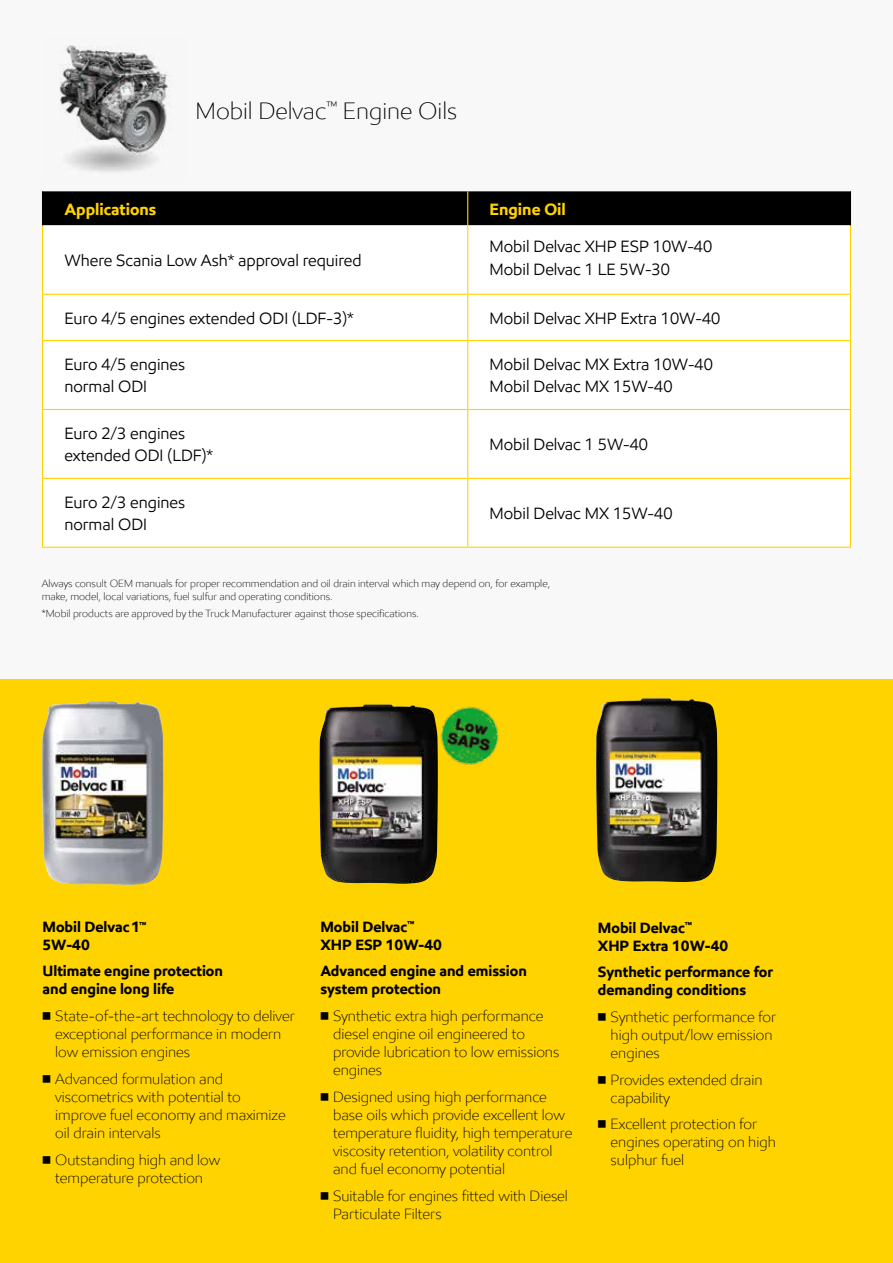
<style>
.page{position:relative;width:893px;height:1263px;background:#fff}
.page>*{position:absolute;margin:0;border:0;box-sizing:border-box;transform-origin:0 0}
.t1{font:300 24px "E Mprint";color:#000}
.t2{font:16.5px/22.5px "E Mprint";color:#000}
.t3{font:700 16.5px "E Mprint";color:#ffd300}
.t4{font:300 15px/18px "E Mprint";color:#000}
.t5{font:700 15px/18px "E Mprint";color:#000}
.t6{font:300 10.5px/13.5px "E Mprint";color:#000}
.s1{font-family:"Universal Newswith Comm Pi";font-weight:400}
</style>
<div class="page">
<div style="left:0;top:0;width:893px;height:861px;background:#f8f8f8"></div>
<div style="left:0;top:679px;width:893px;height:584px;background:#ffd300"></div>
<img style="left:42px;top:701px;width:121px;height:184px">
<img style="left:319px;top:704px;width:119px;height:180px">
<div style="left:43px;top:191px;width:807px;height:34px;background:#000"></div>
<svg style="left:43px;top:225px;width:807px;height:322px"></svg>
<hr style="left:42px;top:225px;width:1px;height:69px;background:#ffd300">
<hr style="left:467px;top:225px;width:1px;height:69px;background:#ffd300">
<hr style="left:850px;top:225px;width:1px;height:69px;background:#ffd300">
<hr style="left:42px;top:295px;width:1px;height:45px;background:#ffd300">
<hr style="left:42px;top:341px;width:1px;height:68px;background:#ffd300">
<hr style="left:42px;top:410px;width:1px;height:68px;background:#ffd300">
<hr style="left:42px;top:479px;width:1px;height:68px;background:#ffd300">
<hr style="left:42px;top:294px;width:426px;height:1px;background:#ffd300">
<hr style="left:468px;top:294px;width:383px;height:1px;background:#ffd300">
<hr style="left:467px;top:295px;width:1px;height:45px;background:#ffd300">
<hr style="left:850px;top:295px;width:1px;height:45px;background:#ffd300">
<hr style="left:467px;top:341px;width:1px;height:68px;background:#ffd300">
<hr style="left:850px;top:341px;width:1px;height:68px;background:#ffd300">
<hr style="left:467px;top:410px;width:1px;height:68px;background:#ffd300">
<hr style="left:850px;top:410px;width:1px;height:68px;background:#ffd300">
<hr style="left:467px;top:479px;width:1px;height:68px;background:#ffd300">
<hr style="left:850px;top:479px;width:1px;height:68px;background:#ffd300">
<hr style="left:42px;top:340px;width:426px;height:1px;background:#ffd300">
<hr style="left:468px;top:340px;width:383px;height:1px;background:#ffd300">
<hr style="left:42px;top:409px;width:426px;height:1px;background:#ffd300">
<hr style="left:468px;top:409px;width:383px;height:1px;background:#ffd300">
<hr style="left:42px;top:478px;width:426px;height:1px;background:#ffd300">
<hr style="left:468px;top:478px;width:383px;height:1px;background:#ffd300">
<hr style="left:42px;top:547px;width:426px;height:1px;background:#ffd300">
<hr style="left:468px;top:547px;width:383px;height:1px;background:#ffd300">
<hr style="left:42px;top:191px;width:1px;height:34px;background:#000">
<hr style="left:850px;top:191px;width:1px;height:34px;background:#000">
<hr style="left:467px;top:191px;width:1px;height:34px;background:#ffd300">
<img style="left:417px;top:704px;width:82px;height:85px">
<img style="left:596px;top:698px;width:121px;height:184px">
<img style="left:59px;top:45px;width:109px;height:127px">
<h1 class="t1" style="left:196px;top:96px;width:263px">Mobil Delvac<sup>™</sup> Engine Oils</h1>
<p class="t3" style="left:64px;top:199px;width:93px">Applications</p>
<p class="t3" style="left:490px;top:199px;width:78px">Engine Oil</p>
<p class="t2" style="left:64px;top:249px;width:299px">Where Scania Low Ash* approval required</p>
<p class="t2" style="left:490px;top:235px;width:224px">Mobil Delvac XHP ESP 10W-40<br>Mobil Delvac 1 LE 5W-30</p>
<p class="t2" style="left:64px;top:307px;width:291px">Euro 4/5 engines extended ODI (LDF-3)*</p>
<p class="t2" style="left:490px;top:307px;width:232px">Mobil Delvac XHP Extra 10W-40</p>
<p class="t2" style="left:64px;top:353px;width:122px">Euro 4/5 engines normal ODI</p>
<p class="t2" style="left:490px;top:353px;width:225px">Mobil Delvac MX Extra 10W-40<br>Mobil Delvac MX 15W-40</p>
<p class="t2" style="left:64px;top:422px;width:150px">Euro 2/3 engines extended ODI (LDF)*</p>
<p class="t2" style="left:490px;top:433px;width:160px">Mobil Delvac 1 5W-40</p>
<p class="t2" style="left:64px;top:491px;width:122px">Euro 2/3 engines normal ODI</p>
<p class="t2" style="left:490px;top:502px;width:184px">Mobil Delvac MX 15W-40</p>
<p class="t6" style="left:42px;top:576px;width:510px">Always consult OEM manuals for proper recommendation and oil drain interval which may depend on, for example, make, model, local variations, fuel sulfur and operating conditions.</p>
<p class="t6" style="left:42px;top:606px;width:379px">*Mobil products are approved by the Truck Manufacturer against those specifications.</p>
<p class="t5" style="left:43px;top:917px;width:105px">Mobil Delvac 1<sup>™<br></sup>5W-40</p>
<p class="t5" style="left:43px;top:962px;width:182px">Ultimate engine protection and engine long life</p>
<p class="t4" style="left:55px;top:1007px;width:241px;text-indent:-13px"><span class="s1">7</span> State-of-the-art technology to deliver exceptional performance in modern low emission engines</p>
<p class="t4" style="left:55px;top:1069px;width:232px;text-indent:-13px"><span class="s1">7</span> Advanced formulation and viscometrics with potential to improve fuel economy and maximize oil drain intervals</p>
<p class="t4" style="left:43px;top:1150px;width:179px;text-align:center"><span class="s1">7</span> Outstanding high and low temperature protection</p>
<p class="t5" style="left:320px;top:917px;width:123px">Mobil Delvac<sup>™<br></sup>XHP ESP 10W-40</p>
<p class="t5" style="left:320px;top:962px;width:208px">Advanced engine and emission system protection</p>
<p class="t4" style="left:333px;top:1007px;width:228px;text-indent:-13px"><span class="s1">7</span> Synthetic extra high performance diesel engine oil engineered to provide lubrication to low emissions engines</p>
<p class="t4" style="left:333px;top:1087px;width:241px;text-indent:-13px"><span class="s1">7</span> Designed using high performance base oils which provide excellent low temperature fluidity, high temperature viscosity retention, volatility control and fuel economy potential</p>
<p class="t4" style="left:333px;top:1186px;width:236px;text-indent:-13px"><span class="s1">7</span> Suitable for engines fitted with Diesel<br>Particulate Filters</p>
<p class="t5" style="left:598px;top:918px;width:132px">Mobil Delvac<sup>™<br></sup>XHP Extra 10W-40</p>
<p class="t5" style="left:598px;top:963px;width:177px">Synthetic performance for demanding conditions</p>
<p class="t4" style="left:611px;top:1007px;width:167px;text-indent:-13px"><span class="s1">7</span> Synthetic performance for high output/low emission engines</p>
<p class="t4" style="left:611px;top:1070px;width:153px;text-indent:-13px"><span class="s1">7</span> Provides extended drain capability</p>
<p class="t4" style="left:611px;top:1115px;width:167px;text-indent:-13px"><span class="s1">7</span> Excellent protection for engines operating on high sulphur fuel</p>
</div>
